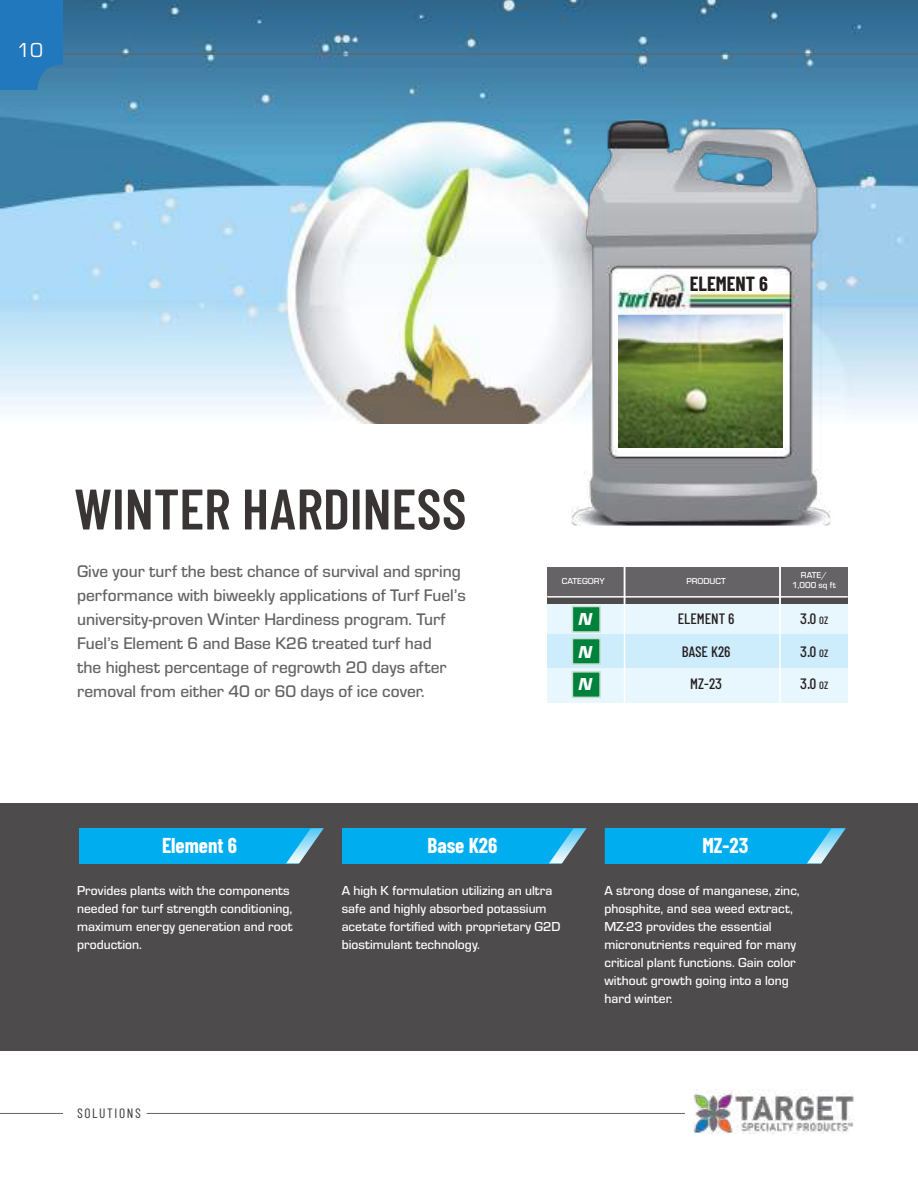
<style>
.page{position:relative;width:918px;height:1188px;background:#fff}
.page>*{position:absolute;margin:0;border:0;box-sizing:border-box;transform-origin:0 0}
.t1{font:600 57px "Barlow Condensed";color:#393535}
.t2{font:700 21px "Barlow Condensed";color:#fff}
.t3{font:21px "Eurostile";color:#fff}
.t4{font:700 20.1px "Barlow Condensed";color:#241f1f}
.t5{font:18px/33px "Eurostile Hea Ita";color:#fff;text-align:justify}
.t6{font:500 17.4px/24px "Eurostile";color:#656365}
.t7{font:500 15px "Barlow Condensed";color:#241f1f}
.t8{font:500 13.5px/18px "Eurostile";color:#fff}
.t9{font:13.5px "Barlow Condensed";letter-spacing:.12em;color:#393535}
.t10{font:500 9px/10.8px "Eurostile";color:#fff;text-align:center}
.s1{font-size:10.5px}
</style>
<div class="page">
<img style="left:0;top:0;width:918px;height:423px">
<hr style="left:0;top:1113px;width:63px;height:1px;background:#656365">
<hr style="left:147px;top:1113px;width:538px;height:1px;background:#656365">
<hr style="left:0;top:54px;width:918px;height:1px;background:#656365">
<div style="left:0;top:803px;width:918px;height:247px;background:#4e4b4c"></div>
<div style="left:79px;top:828px;width:769px;height:35px;background:#00aeef"></div>
<div style="left:547px;top:567px;width:301px;height:136px;background:#e8f6fe"></div>
<div style="left:547px;top:567px;width:301px;height:37px;background:#656365"></div>
<div style="left:547px;top:597px;width:301px;height:7px;background:#4e4b4c"></div>
<div style="left:547px;top:635px;width:301px;height:33px;background:#cdedfc"></div>
<hr style="left:547px;top:596px;width:301px;height:2px;background:#fff">
<hr style="left:779px;top:567px;width:2px;height:136px;background:#fff">
<hr style="left:624px;top:567px;width:1px;height:136px;background:#fff">
<div style="left:572px;top:671px;width:29px;height:27px;background:#00823c;border:2px solid #c8dfce"></div>
<div style="left:572px;top:638px;width:29px;height:27px;background:#00823c;border:2px solid #c8dfce"></div>
<div style="left:572px;top:606px;width:29px;height:27px;background:#00823c;border:2px solid #c8dfce"></div>
<svg style="left:807px;top:828px;width:41px;height:36px"></svg>
<svg style="left:286px;top:828px;width:101px;height:36px"></svg>
<svg style="left:549px;top:828px;width:101px;height:36px"></svg>
<img style="left:558px;top:97px;width:288px;height:429px">
<img style="left:619px;top:315px;width:164px;height:133px">
<img style="left:693px;top:1089px;width:161px;height:45px">
<svg style="left:0;top:0;width:63px;height:90px;background:#2579bb"></svg>
<h2 class="t3" style="left:17px;top:36px;width:27px">10</h2>
<h1 class="t1" style="left:74px;top:474px;width:394px">WINTER HARDINESS</h1>
<p class="t6" style="left:77px;top:558px;width:390px">Give your turf the best chance of survival and spring performance with biweekly applications of Turf Fuel’s university-proven Winter Hardiness program. Turf Fuel’s Element 6 and Base K26 treated turf had<br>the highest percentage of regrowth 20 days after removal from either 40 or 60 days of ice cover.</p>
<h3 class="t4" style="left:690px;top:271px;width:80px">ELEMENT 6</h3>
<p class="t10" style="left:562px;top:575px;width:44px">CATEGORY</p>
<p class="t10" style="left:687px;top:575px;width:41px">PRODUCT</p>
<p class="t10" style="left:792px;top:569px;width:46px">RATE/<br>1,000 sq ft</p>
<p class="t7" style="left:678px;top:609px;width:58px">ELEMENT 6</p>
<p class="t7" style="left:800px;top:609px;width:30px">3.0 <span class="s1">OZ</span></p>
<p class="t7" style="left:682px;top:642px;width:50px">BASE K26</p>
<p class="t7" style="left:800px;top:642px;width:30px">3.0 <span class="s1">OZ</span></p>
<p class="t7" style="left:690px;top:674px;width:33px">MZ-23</p>
<p class="t7" style="left:800px;top:674px;width:30px">3.0 <span class="s1">OZ</span></p>
<h3 class="t5" style="left:579px;top:601px;width:15px">N N N</h3>
<h2 class="t2" style="left:162px;top:832px;width:77px">Element 6</h2>
<h2 class="t2" style="left:427px;top:832px;width:71px">Base K26</h2>
<h2 class="t2" style="left:702px;top:832px;width:47px">MZ-23</h2>
<p class="t8" style="left:77px;top:881px;width:217px">Provides plants with the components needed for turf strength conditioning, maximum energy generation and root production.</p>
<p class="t8" style="left:342px;top:881px;width:220px">A high K formulation utilizing an ultra safe and highly absorbed potassium acetate fortified with proprietary G2D biostimulant technology.</p>
<p class="t8" style="left:604px;top:881px;width:197px">A strong dose of manganese, zinc, phosphite, and sea weed extract,<br>MZ-23 provides the essential micronutrients required for many critical plant functions. Gain color without growth going into a long hard winter.</p>
<p class="t9" style="left:77px;top:1104px;width:65px">SOLUTIONS</p>
</div>
